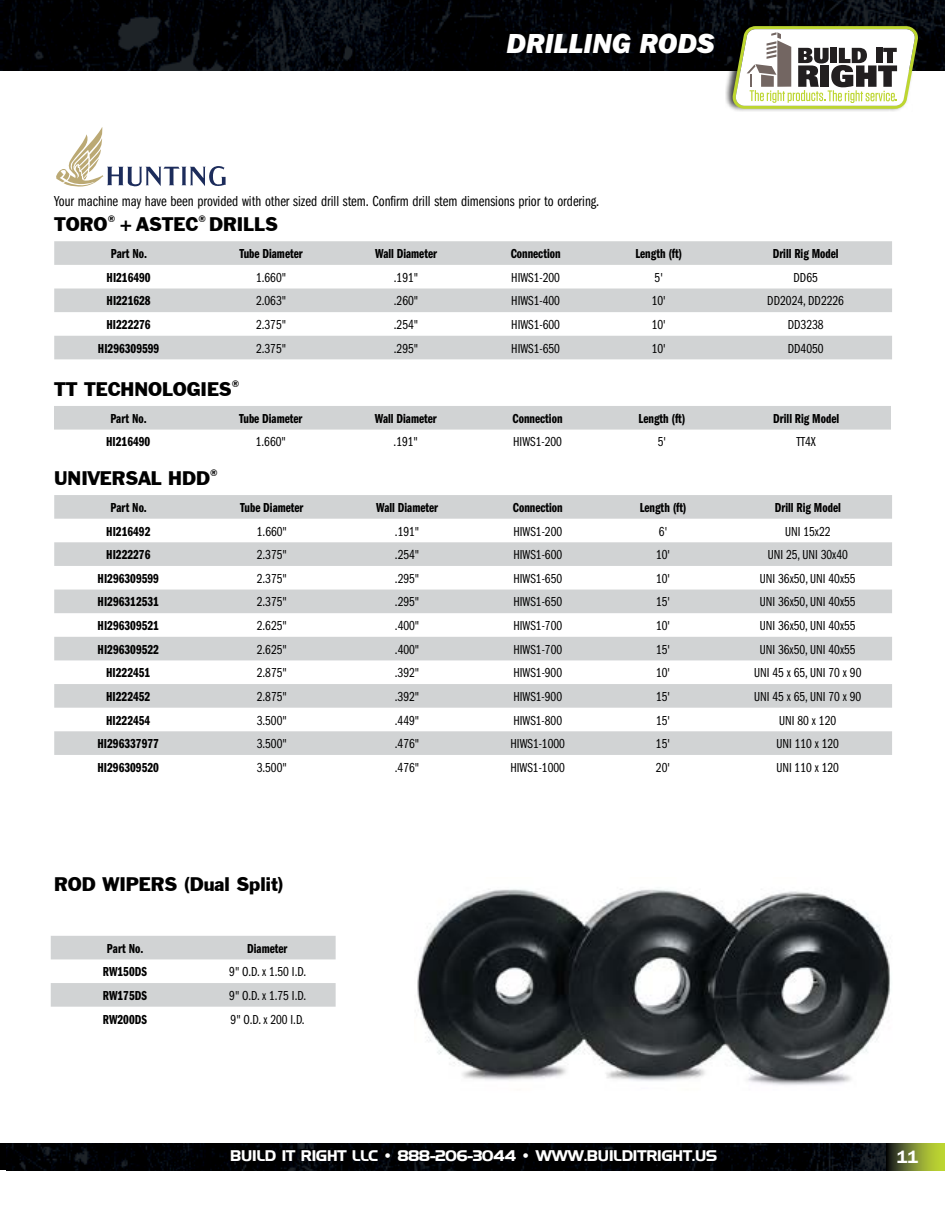
<style>
.page{position:relative;width:945px;height:1215px;background:#fff}
.page>*{position:absolute;margin:0;border:0;box-sizing:border-box;transform-origin:0 0}
.t1{font:italic 800 28.5px "Franklin Gothic";color:#fff}
.t2{font:18px "Franklin Gothic BT";color:#000}
.t3{font:600 18px "Franklin Gothic";color:#fff}
.t4{font:15px "Franklin Gothic EF Book Comp";color:#000}
.t5{font:700 15px "Hanzel";color:#fff}
.t6{font:13.5px "Franklin Gothic Book Cmpr";color:#000}
.t7{font:13.5px "Franklin Gothic Demi Cmpr";color:#000}
.t8{font:9px "Franklin Gothic BT";color:#000}
</style>
<div class="page">
<img style="left:6px;top:1143px;width:881px;height:27px">
<div style="left:228px;top:1149px;width:488px;height:11px;background:#000"></div>
<img style="left:0;top:0;width:945px;height:71px">
<div style="left:725px;top:19px;width:193px;height:93px;background:#000;opacity:.75"></div>
<svg style="left:733px;top:26px;width:185px;height:83px"></svg>
<svg style="left:887px;top:1143px;width:58px;height:27px;background:#7a892f"></svg>
<div style="left:504px;top:31px;width:209px;height:21px;background:#000"></div>
<svg style="left:56px;top:127px;width:170px;height:60px"></svg>
<svg style="left:51px;top:936px;width:285px;height:71px"></svg>
<svg style="left:54px;top:241px;width:838px;height:118px;fill:#d1d3d4"></svg>
<div style="left:54px;top:406px;width:837px;height:24px;background:#d1d3d4"></div>
<svg style="left:54px;top:495px;width:838px;height:260px;fill:#d1d3d4"></svg>
<img style="left:417px;top:889px;width:473px;height:196px">
<h1 class="t1" style="left:506px;top:27px;width:210px">DRILLING RODS</h1>
<p class="t4" style="left:54px;top:193px;width:547px">Your machine may have been provided with other sized drill stem. Confirm drill stem dimensions prior to ordering.</p>
<h2 class="t2" style="left:54px;top:213px;width:55px">TORO</h2>
<p class="t8" style="left:108px;top:213px;width:9px">®</p>
<h2 class="t2" style="left:118px;top:213px;width:81px">+ ASTEC</h2>
<p class="t8" style="left:198px;top:213px;width:9px">®</p>
<h2 class="t2" style="left:209px;top:213px;width:70px">DRILLS</h2>
<p class="t7" style="left:111px;top:246px;width:38px">Part No.</p>
<p class="t7" style="left:239px;top:246px;width:65px">Tube Diameter</p>
<p class="t7" style="left:375px;top:246px;width:63px">Wall Diameter</p>
<p class="t7" style="left:511px;top:246px;width:51px">Connection</p>
<p class="t7" style="left:635px;top:246px;width:48px">Length (ft)</p>
<p class="t7" style="left:773px;top:246px;width:67px">Drill Rig Model</p>
<p class="t7" style="left:107px;top:270px;width:46px">HI216490</p>
<p class="t6" style="left:256px;top:270px;width:32px">1.660"</p>
<p class="t6" style="left:394px;top:270px;width:26px">.191"</p>
<p class="t6" style="left:511px;top:270px;width:50px">HIWS1-200</p>
<p class="t6" style="left:655px;top:270px;width:10px">5'</p>
<p class="t6" style="left:793px;top:270px;width:26px">DD65</p>
<p class="t7" style="left:107px;top:293px;width:46px">HI221628</p>
<p class="t6" style="left:256px;top:294px;width:32px">2.063"</p>
<p class="t6" style="left:394px;top:294px;width:26px">.260"</p>
<p class="t6" style="left:511px;top:294px;width:50px">HIWS1-400</p>
<p class="t6" style="left:652px;top:294px;width:16px">10'</p>
<p class="t6" style="left:767px;top:294px;width:78px">DD2024, DD2226</p>
<p class="t7" style="left:107px;top:317px;width:46px">HI222276</p>
<p class="t6" style="left:256px;top:317px;width:32px">2.375"</p>
<p class="t6" style="left:394px;top:317px;width:26px">.254"</p>
<p class="t6" style="left:511px;top:317px;width:50px">HIWS1-600</p>
<p class="t6" style="left:652px;top:317px;width:16px">10'</p>
<p class="t6" style="left:788px;top:317px;width:37px">DD3238</p>
<p class="t7" style="left:98px;top:341px;width:63px">HI296309599</p>
<p class="t6" style="left:256px;top:341px;width:32px">2.375"</p>
<p class="t6" style="left:394px;top:341px;width:26px">.295"</p>
<p class="t6" style="left:511px;top:341px;width:50px">HIWS1-650</p>
<p class="t6" style="left:652px;top:341px;width:16px">10'</p>
<p class="t6" style="left:788px;top:341px;width:37px">DD4050</p>
<h2 class="t2" style="left:54px;top:378px;width:179px">TT TECHNOLOGIES</h2>
<p class="t8" style="left:232px;top:378px;width:9px">®</p>
<p class="t7" style="left:110px;top:411px;width:38px">Part No.</p>
<p class="t7" style="left:239px;top:411px;width:65px">Tube Diameter</p>
<p class="t7" style="left:375px;top:411px;width:63px">Wall Diameter</p>
<p class="t7" style="left:513px;top:411px;width:51px">Connection</p>
<p class="t7" style="left:639px;top:411px;width:48px">Length (ft)</p>
<p class="t7" style="left:773px;top:411px;width:67px">Drill Rig Model</p>
<p class="t7" style="left:106px;top:435px;width:46px">HI216490</p>
<p class="t6" style="left:256px;top:435px;width:32px">1.660"</p>
<p class="t6" style="left:394px;top:435px;width:26px">.191"</p>
<p class="t6" style="left:513px;top:435px;width:50px">HIWS1-200</p>
<p class="t6" style="left:658px;top:435px;width:10px">5'</p>
<p class="t6" style="left:796px;top:435px;width:21px">TT4X</p>
<h2 class="t2" style="left:54px;top:467px;width:157px">UNIVERSAL HDD</h2>
<p class="t8" style="left:210px;top:467px;width:9px">®</p>
<p class="t7" style="left:110px;top:500px;width:38px">Part No.</p>
<p class="t7" style="left:240px;top:500px;width:65px">Tube Diameter</p>
<p class="t7" style="left:376px;top:500px;width:63px">Wall Diameter</p>
<p class="t7" style="left:513px;top:500px;width:51px">Connection</p>
<p class="t7" style="left:640px;top:500px;width:48px">Length (ft)</p>
<p class="t7" style="left:775px;top:500px;width:67px">Drill Rig Model</p>
<p class="t7" style="left:106px;top:524px;width:46px">HI216492</p>
<p class="t6" style="left:257px;top:524px;width:32px">1.660"</p>
<p class="t6" style="left:395px;top:524px;width:26px">.191"</p>
<p class="t6" style="left:513px;top:524px;width:50px">HIWS1-200</p>
<p class="t6" style="left:659px;top:524px;width:10px">6'</p>
<p class="t6" style="left:785px;top:524px;width:47px">UNI 15x22</p>
<p class="t7" style="left:106px;top:547px;width:46px">HI222276</p>
<p class="t6" style="left:257px;top:547px;width:32px">2.375"</p>
<p class="t6" style="left:395px;top:547px;width:26px">.254"</p>
<p class="t6" style="left:513px;top:547px;width:50px">HIWS1-600</p>
<p class="t6" style="left:656px;top:547px;width:16px">10'</p>
<p class="t6" style="left:768px;top:547px;width:82px">UNI 25, UNI 30x40</p>
<p class="t7" style="left:98px;top:571px;width:63px">HI296309599</p>
<p class="t6" style="left:257px;top:571px;width:32px">2.375"</p>
<p class="t6" style="left:395px;top:571px;width:26px">.295"</p>
<p class="t6" style="left:513px;top:571px;width:50px">HIWS1-650</p>
<p class="t6" style="left:656px;top:571px;width:16px">10'</p>
<p class="t6" style="left:760px;top:571px;width:97px">UNI 36x50, UNI 40x55</p>
<p class="t7" style="left:98px;top:595px;width:63px">HI296312531</p>
<p class="t6" style="left:257px;top:595px;width:32px">2.375"</p>
<p class="t6" style="left:395px;top:595px;width:26px">.295"</p>
<p class="t6" style="left:513px;top:595px;width:50px">HIWS1-650</p>
<p class="t6" style="left:656px;top:595px;width:16px">15'</p>
<p class="t6" style="left:760px;top:595px;width:97px">UNI 36x50, UNI 40x55</p>
<p class="t7" style="left:98px;top:618px;width:63px">HI296309521</p>
<p class="t6" style="left:257px;top:618px;width:32px">2.625"</p>
<p class="t6" style="left:395px;top:618px;width:26px">.400"</p>
<p class="t6" style="left:513px;top:618px;width:50px">HIWS1-700</p>
<p class="t6" style="left:656px;top:618px;width:16px">10'</p>
<p class="t6" style="left:760px;top:618px;width:97px">UNI 36x50, UNI 40x55</p>
<p class="t7" style="left:98px;top:642px;width:63px">HI296309522</p>
<p class="t6" style="left:257px;top:642px;width:32px">2.625"</p>
<p class="t6" style="left:395px;top:642px;width:26px">.400"</p>
<p class="t6" style="left:513px;top:642px;width:50px">HIWS1-700</p>
<p class="t6" style="left:656px;top:642px;width:16px">15'</p>
<p class="t6" style="left:760px;top:642px;width:97px">UNI 36x50, UNI 40x55</p>
<p class="t7" style="left:106px;top:665px;width:46px">HI222451</p>
<p class="t6" style="left:257px;top:665px;width:32px">2.875"</p>
<p class="t6" style="left:395px;top:665px;width:26px">.392"</p>
<p class="t6" style="left:513px;top:665px;width:50px">HIWS1-900</p>
<p class="t6" style="left:656px;top:665px;width:16px">10'</p>
<p class="t6" style="left:754px;top:665px;width:109px">UNI 45 x 65, UNI 70 x 90</p>
<p class="t7" style="left:106px;top:689px;width:46px">HI222452</p>
<p class="t6" style="left:257px;top:689px;width:32px">2.875"</p>
<p class="t6" style="left:395px;top:689px;width:26px">.392"</p>
<p class="t6" style="left:513px;top:689px;width:50px">HIWS1-900</p>
<p class="t6" style="left:656px;top:689px;width:16px">15'</p>
<p class="t6" style="left:754px;top:689px;width:109px">UNI 45 x 65, UNI 70 x 90</p>
<p class="t7" style="left:106px;top:713px;width:46px">HI222454</p>
<p class="t6" style="left:257px;top:713px;width:32px">3.500"</p>
<p class="t6" style="left:395px;top:713px;width:26px">.449"</p>
<p class="t6" style="left:513px;top:713px;width:50px">HIWS1-800</p>
<p class="t6" style="left:656px;top:713px;width:16px">15'</p>
<p class="t6" style="left:779px;top:713px;width:58px">UNI 80 x 120</p>
<p class="t7" style="left:98px;top:736px;width:63px">HI296337977</p>
<p class="t6" style="left:257px;top:736px;width:32px">3.500"</p>
<p class="t6" style="left:395px;top:736px;width:26px">.476"</p>
<p class="t6" style="left:510px;top:736px;width:56px">HIWS1-1000</p>
<p class="t6" style="left:656px;top:736px;width:16px">15'</p>
<p class="t6" style="left:776px;top:736px;width:64px">UNI 110 x 120</p>
<p class="t7" style="left:98px;top:760px;width:63px">HI296309520</p>
<p class="t6" style="left:257px;top:760px;width:32px">3.500"</p>
<p class="t6" style="left:395px;top:760px;width:26px">.476"</p>
<p class="t6" style="left:510px;top:760px;width:56px">HIWS1-1000</p>
<p class="t6" style="left:656px;top:760px;width:16px">20'</p>
<p class="t6" style="left:776px;top:760px;width:64px">UNI 110 x 120</p>
<h2 class="t2" style="left:54px;top:874px;width:231px">ROD WIPERS (Dual Split)</h2>
<p class="t7" style="left:107px;top:941px;width:38px">Part No.</p>
<p class="t7" style="left:247px;top:941px;width:42px">Diameter</p>
<p class="t7" style="left:103px;top:964px;width:46px">RW150DS</p>
<p class="t6" style="left:229px;top:964px;width:78px">9" O.D. x 1.50 I.D.</p>
<p class="t7" style="left:103px;top:988px;width:46px">RW175DS</p>
<p class="t6" style="left:229px;top:988px;width:78px">9" O.D. x 1.75 I.D.</p>
<p class="t7" style="left:103px;top:1012px;width:46px">RW200DS</p>
<p class="t6" style="left:231px;top:1012px;width:76px">9" O.D. x 200 I.D.</p>
<p class="t5" style="left:230px;top:1147px;width:489px">BUILD IT RIGHT LLC • 888-206-3044 • WWW.BUILDITRIGHT.US</p>
<h2 class="t3" style="left:897px;top:1146px;width:23px">11</h2>
</div>
